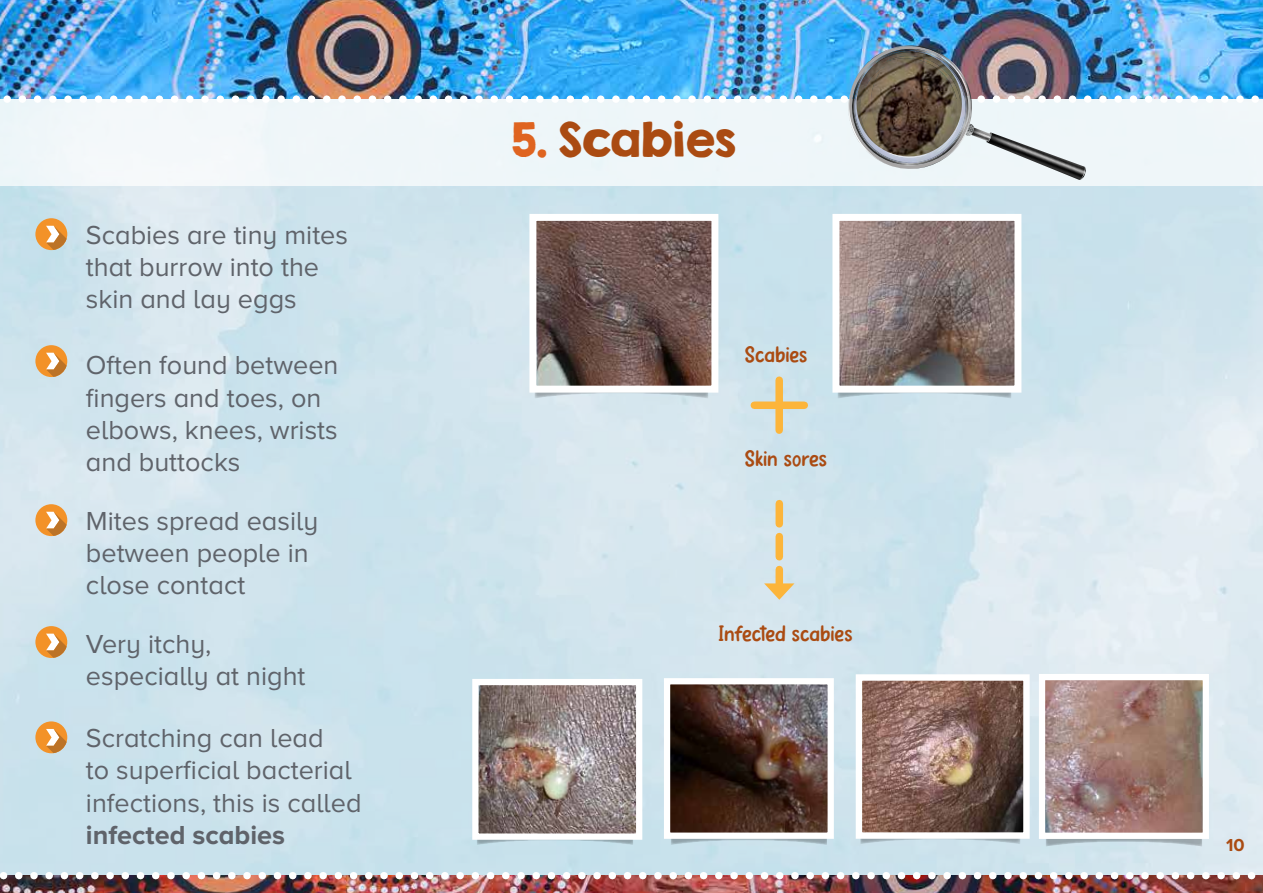
<style>
.page{position:relative;width:1263px;height:893px;background:#fff}
.page>*{position:absolute;margin:0;border:0;box-sizing:border-box;transform-origin:0 0}
.t1{font:42px "KG Second Chances Solid";color:#aa4b12}
.t2{font:27px/32.4px "Proxima Nova A";color:#5f636a}
.t3{font:700 27px "Proxima Nova A";color:#5f636a}
.t4{font:22.5px "Papernotes";color:#aa4b12}
.t5{font:700 18px "Proxima Nova";color:#aa4b12}
.s1{color:#df6420}
</style>
<div class="page">
<img style="left:0;top:185px;width:1263px;height:687px">
<img style="left:0;top:879px;width:1263px;height:14px">
<img style="left:0;top:872px;width:1263px;height:7px">
<div style="left:0;top:0;width:1263px;height:185px;background:#eff6f9"></div>
<img style="left:0;top:0;width:1263px;height:45px">
<div style="left:35px;top:218px;width:32px;height:32px;background:#f39228;border-radius:50%"></div>
<svg style="left:46px;top:226px;width:21px;height:24px"></svg>
<div style="left:35px;top:345px;width:32px;height:32px;background:#f39228;border-radius:50%"></div>
<svg style="left:46px;top:353px;width:21px;height:24px"></svg>
<div style="left:35px;top:504px;width:32px;height:32px;background:#f39228;border-radius:50%"></div>
<svg style="left:46px;top:512px;width:21px;height:24px"></svg>
<div style="left:35px;top:626px;width:32px;height:32px;background:#f39228;border-radius:50%"></div>
<svg style="left:46px;top:634px;width:21px;height:24px"></svg>
<div style="left:35px;top:721px;width:32px;height:32px;background:#f39228;border-radius:50%"></div>
<svg style="left:46px;top:729px;width:21px;height:24px"></svg>
<svg style="left:671px;top:839px;width:156px;height:6px"></svg>
<img style="left:671px;top:685px;width:156px;height:147px">
<div style="left:664px;top:678px;width:170px;height:161px;border:6px solid #fff"></div>
<svg style="left:477px;top:840px;width:156px;height:5px"></svg>
<img style="left:479px;top:686px;width:156px;height:147px">
<div style="left:472px;top:679px;width:170px;height:161px;border:6px solid #fff"></div>
<svg style="left:860px;top:839px;width:160px;height:5px"></svg>
<img style="left:863px;top:681px;width:160px;height:151px">
<div style="left:856px;top:674px;width:174px;height:165px;border:6px solid #fff"></div>
<img style="left:850px;top:42px;width:129px;height:3px">
<img style="left:0;top:45px;width:1263px;height:135px">
<svg style="left:534px;top:393px;width:174px;height:6px"></svg>
<img style="left:537px;top:222px;width:173px;height:163px">
<div style="left:529px;top:214px;width:189px;height:179px;border:7px solid #fff"></div>
<svg style="left:837px;top:393px;width:174px;height:6px"></svg>
<img style="left:840px;top:222px;width:173px;height:163px">
<div style="left:832px;top:214px;width:189px;height:179px;border:7px solid #fff"></div>
<svg style="left:1046px;top:839px;width:156px;height:8px"></svg>
<img style="left:1046px;top:681px;width:156px;height:151px">
<div style="left:1039px;top:674px;width:170px;height:165px;border:6px solid #fff"></div>
<svg style="left:764px;top:504px;width:30px;height:96px;background:#ddd8c0"></svg>
<div style="left:775px;top:380px;width:8px;height:50px;background:#fcb53b"></div>
<div style="left:754px;top:401px;width:50px;height:8px;background:#fcb53b"></div>
<p class="t2" style="left:86px;top:218px;width:264px">Scabies are tiny mites that burrow into the skin and lay eggs</p>
<p class="t2" style="left:86px;top:349px;width:254px">Often found between fingers and toes, on elbows, knees, wrists and buttocks</p>
<p class="t2" style="left:86px;top:504px;width:234px">Mites spread easily between people in close contact</p>
<p class="t2" style="left:86px;top:627px;width:221px">Very itchy, especially at night</p>
<p class="t2" style="left:86px;top:721px;width:277px">Scratching can lead<br>to superficial bacterial infections, this is called</p>
<p class="t3" style="left:86px;top:820px;width:201px">infected scabies</p>
<h1 class="t1" style="left:512px;top:113px;width:225px"><span class="s1">5.</span> Scabies</h1>
<p class="t4" style="left:745px;top:342px;width:64px">Scabies</p>
<p class="t4" style="left:745px;top:446px;width:83px">Skin sores</p>
<p class="t4" style="left:718px;top:621px;width:136px">Infected scabies</p>
<p class="t5" style="left:1226px;top:831px;width:20px">10</p>
</div>
